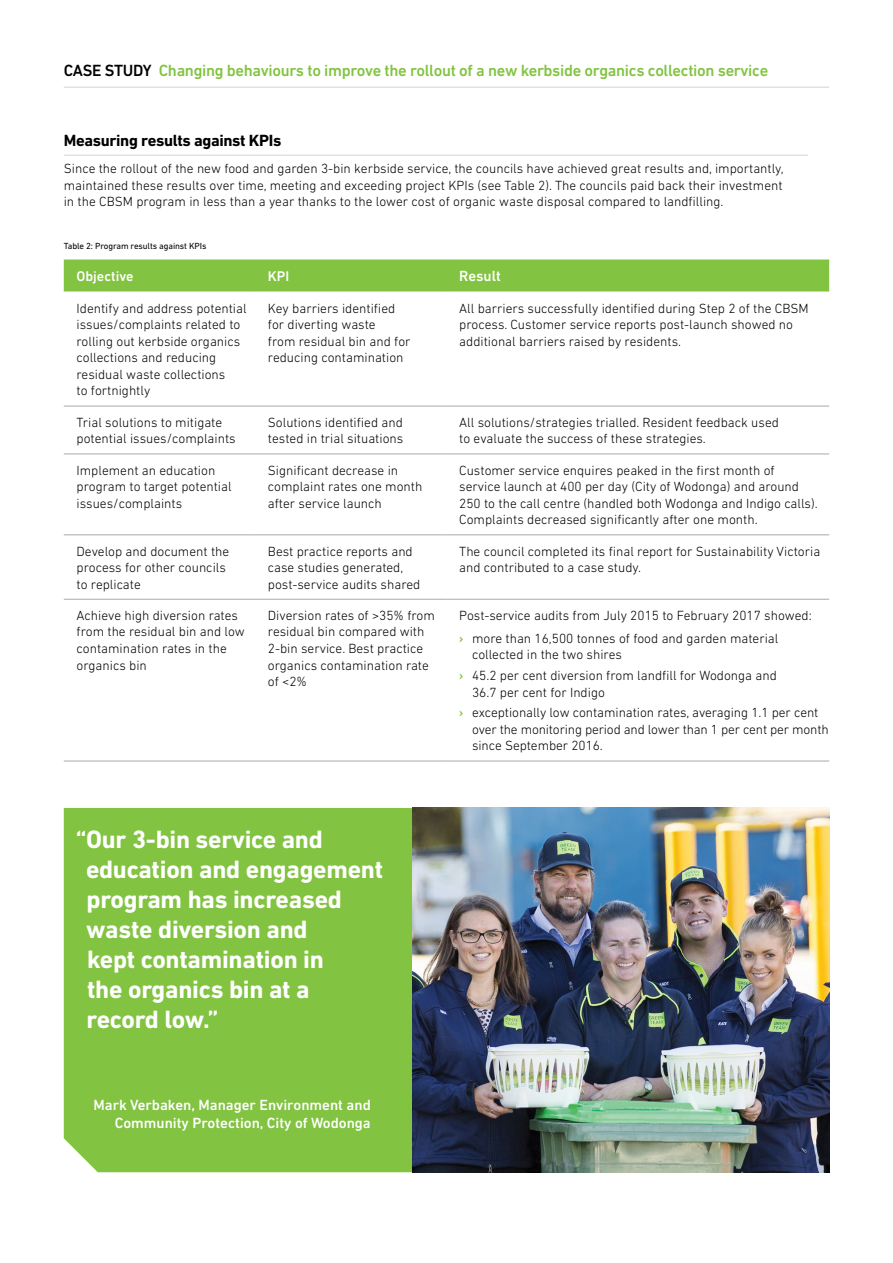
<style>
.page{position:relative;width:893px;height:1263px;background:#fff}
.page>*{position:absolute;margin:0;border:0;box-sizing:border-box;transform-origin:0 0}
.t1{font:700 25.5px/30px "DIN Next LT Pro";letter-spacing:-.01em;color:#fff}
.t2{font:500 16.5px "DIN Next LT Pro";letter-spacing:-.02em;color:#82c341}
.Heading_3{font:700 16.5px "DIN Next LT Pro";letter-spacing:-.02em;color:#000}
.Quote_job_title{font:500 15px/18px "DIN Next LT Pro";color:#fff;text-align:right}
.Table_Header{font:500 15px "DIN Next LT Pro";color:#fff}
.Table_Header-2{font:500 14.25px "DIN Next LT Pro";color:#fff}
.Table_Copy{font:300 13.5px/16.5px "DIN Next LT Pro";color:#000}
.Body_Copy{font:300 13.5px/16.5px "DIN Next LT Pro";color:#000}
.Disclaimer{font:9px "DIN Next LT Pro";letter-spacing:-.01em;color:#000}
.s1{color:#000}
.s2{font-weight:500;color:#82c341}
</style>
<div class="page">
<hr style="left:64px;top:87px;width:765px;height:1px;background:#d1d3d4">
<hr style="left:64px;top:155px;width:744px;height:1px;background:#d1d3d4">
<div style="left:64px;top:259px;width:765px;height:33px;background:#82c341"></div>
<hr style="left:64px;top:406px;width:191px;height:1px;background:#a7a9ac">
<hr style="left:255px;top:406px;width:191px;height:1px;background:#a7a9ac">
<hr style="left:446px;top:406px;width:383px;height:1px;background:#a7a9ac">
<hr style="left:64px;top:454px;width:191px;height:1px;background:#a7a9ac">
<hr style="left:255px;top:454px;width:191px;height:1px;background:#a7a9ac">
<hr style="left:446px;top:454px;width:383px;height:1px;background:#a7a9ac">
<hr style="left:64px;top:535px;width:191px;height:1px;background:#a7a9ac">
<hr style="left:255px;top:535px;width:191px;height:1px;background:#a7a9ac">
<hr style="left:446px;top:535px;width:383px;height:1px;background:#a7a9ac">
<hr style="left:64px;top:599px;width:191px;height:1px;background:#a7a9ac">
<hr style="left:255px;top:599px;width:191px;height:1px;background:#a7a9ac">
<hr style="left:446px;top:599px;width:383px;height:1px;background:#a7a9ac">
<hr style="left:64px;top:761px;width:191px;height:1px;background:#a7a9ac">
<hr style="left:255px;top:761px;width:191px;height:1px;background:#a7a9ac">
<hr style="left:446px;top:761px;width:383px;height:1px;background:#a7a9ac">
<div style="left:64px;top:808px;width:348px;height:364px;background:#82c341"></div>
<img style="left:412px;top:808px;width:417px;height:364px">
<p class="t2" style="left:64px;top:61px;width:706px"><span class="s1">CASE STUDY</span> Changing behaviours to improve the rollout of a new kerbside organics collection service</p>
<p class="Heading_3" style="left:64px;top:131px;width:219px">Measuring results against KPIs</p>
<p class="Body_Copy" style="left:64px;top:160px;width:721px;text-align:justify">Since the rollout of the new food and garden 3-bin kerbside service, the councils have achieved great results and, importantly, maintained these results over time, meeting and exceeding project KPIs (see Table 2). The councils paid back their investment in the CBSM program in less than a year thanks to the lower cost of organic waste disposal compared to landfilling.</p>
<p class="Disclaimer" style="left:64px;top:241px;width:144px">Table 2: Program results against KPIs</p>
<p class="Table_Header-2" style="left:77px;top:268px;width:59px">Objective</p>
<p class="Table_Header-2" style="left:268px;top:268px;width:23px">KPI</p>
<p class="Table_Header" style="left:459px;top:268px;width:43px">Result</p>
<p class="Table_Copy" style="left:77px;top:300px;width:172px">Identify and address potential issues/complaints related to rolling out kerbside organics collections and reducing residual waste collections<br>to fortnightly</p>
<p class="Table_Copy" style="left:268px;top:300px;width:144px">Key barriers identified for diverting waste<br>from residual bin and for reducing contamination</p>
<p class="Table_Copy" style="left:459px;top:300px;width:351px">All barriers successfully identified during Step 2 of the CBSM process. Customer service reports post-launch showed no additional barriers raised by residents.</p>
<p class="Table_Copy" style="left:77px;top:414px;width:161px">Trial solutions to mitigate potential issues/complaints</p>
<p class="Table_Copy" style="left:268px;top:414px;width:137px">Solutions identified and tested in trial situations</p>
<p class="Table_Copy" style="left:459px;top:414px;width:321px">All solutions/strategies trialled. Resident feedback used to evaluate the success of these strategies.</p>
<p class="Table_Copy" style="left:77px;top:462px;width:157px">Implement an education program to target potential issues/complaints</p>
<p class="Table_Copy" style="left:268px;top:462px;width:156px">Significant decrease in complaint rates one month after service launch</p>
<p class="Table_Copy" style="left:459px;top:462px;width:360px">Customer service enquires peaked in the first month of service launch at 400 per day (City of Wodonga) and around 250 to the call centre (handled both Wodonga and Indigo calls).<br>Complaints decreased significantly after one month.</p>
<p class="Table_Copy" style="left:77px;top:543px;width:154px">Develop and document the process for other councils to replicate</p>
<p class="Table_Copy" style="left:268px;top:543px;width:154px">Best practice reports and case studies generated, post‑service audits shared</p>
<p class="Table_Copy" style="left:459px;top:543px;width:362px">The council completed its final report for Sustainability Victoria and contributed to a case study.</p>
<p class="Table_Copy" style="left:77px;top:607px;width:170px">Achieve high diversion rates from the residual bin and low contamination rates in the organics bin</p>
<p class="Table_Copy" style="left:268px;top:607px;width:169px">Diversion rates of &gt;35% from residual bin compared with<br>2-bin service. Best practice organics contamination rate of &lt;2%</p>
<p class="Table_Copy" style="left:459px;top:607px;width:354px">Post-service audits from July 2015 to February 2017 showed:</p>
<p class="Body_Copy" style="left:472px;top:630px;width:308px;text-indent:-13px"><span class="s2">›</span> more than 16,500 tonnes of food and garden material collected in the two shires</p>
<p class="Body_Copy" style="left:472px;top:667px;width:306px;text-indent:-13px"><span class="s2">›</span> 45.2 per cent diversion from landfill for Wodonga and<br>36.7 per cent for Indigo</p>
<p class="Body_Copy" style="left:472px;top:704px;width:358px;text-indent:-13px"><span class="s2">›</span> exceptionally low contamination rates, averaging 1.1 per cent over the monitoring period and lower than 1 per cent per month since September 2016.</p>
<p class="t1" style="left:86px;top:824px;width:299px;text-indent:-10px">“Our 3-bin service and education and engagement program has increased waste diversion and<br>kept contamination in<br>the organics bin at a record low.”</p>
<p class="Quote_job_title" style="left:94px;top:1096px;width:279px">Mark Verbaken, Manager Environment and<br>Community Protection, City of Wodonga</p>
</div>
